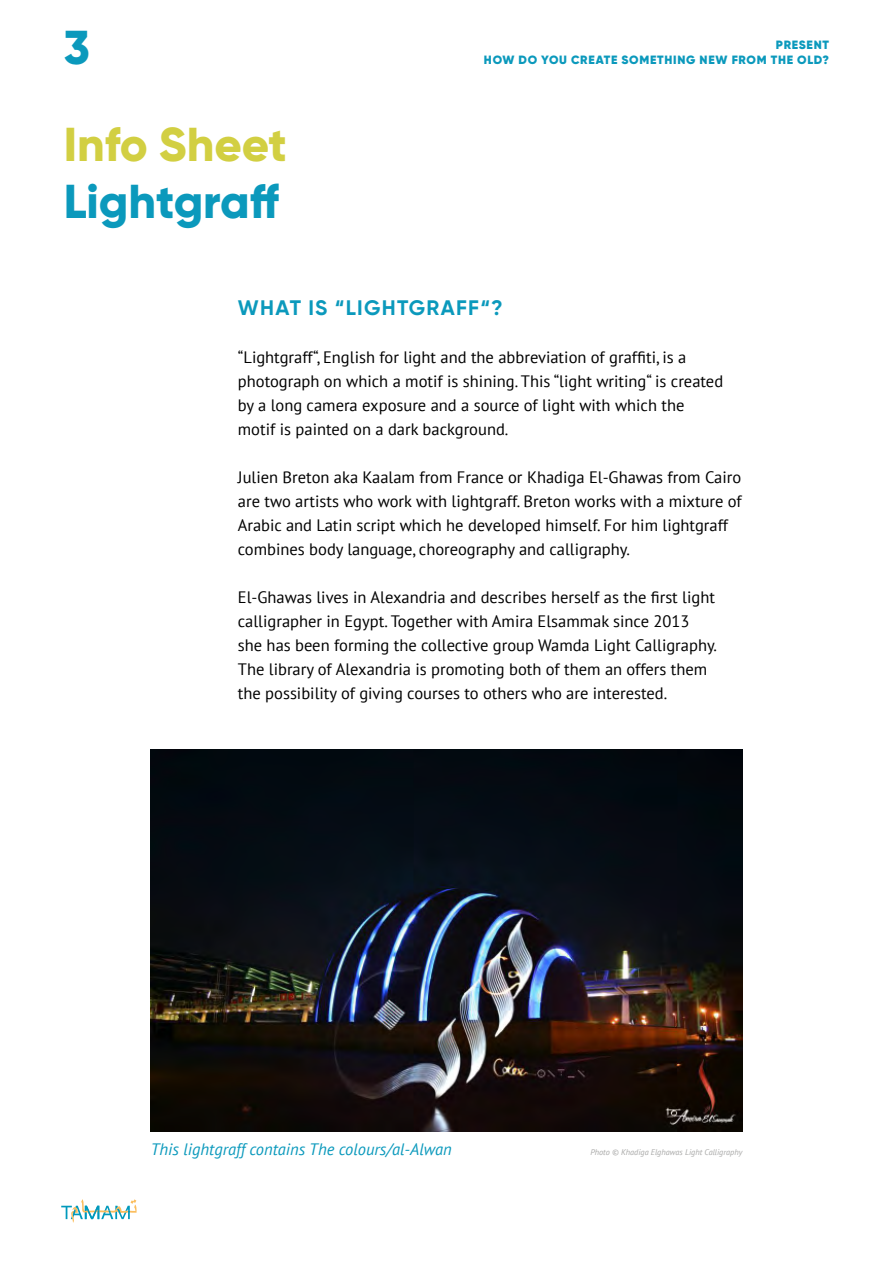
<style>
.page{position:relative;width:893px;height:1263px;background:#fff}
.page>*{position:absolute;margin:0;border:0;box-sizing:border-box;transform-origin:0 0}
.t1{font:800 47.55px "Gilroy";color:#0b99bc}
.t2{font:800 47.55px "Gilroy";color:#d2cf42}
.t3{font:700 21px "Gilroy";letter-spacing:.06em;color:#0b99bc}
.t4{font:16.5px/24px "PT Sans";color:#000}
.t5{font:italic 16.5px "PT Sans";color:#0b99bc}
.t6{font:900 12px "Gilroy";letter-spacing:.06em;color:#0b99bc}
.t7{font:italic 8.25px "PT Sans";color:#a8a8a7}
</style>
<div class="page">
<img style="left:151px;top:749px;width:591px;height:382px">
<svg style="left:61px;top:1199px;width:76px;height:24px"></svg>
<h1 class="t1" style="left:64px;top:17px;width:28px">3</h1>
<h1 class="t2" style="left:64px;top:114px;width:225px">Info Sheet</h1>
<h1 class="t1" style="left:64px;top:171px;width:216px">Lightgraff</h1>
<p class="t6" style="left:776px;top:38px;width:55px">PRESENT</p>
<p class="t6" style="left:484px;top:52px;width:347px">HOW DO YOU CREATE SOMETHING NEW FROM THE OLD?</p>
<p class="t3" style="left:238px;top:295px;width:266px">WHAT IS “LIGHTGRAFF“?</p>
<p class="t4" style="left:238px;top:345px;width:487px">“Lightgraff“, English for light and the abbreviation of graffiti, is a photograph on which a motif is shining. This “light writing“ is created by a long camera exposure and a source of light with which the motif is painted on a dark background.</p>
<p class="t4" style="left:238px;top:465px;width:505px">Julien Breton aka Kaalam from France or Khadiga El-Ghawas from Cairo are two artists who work with lightgraff. Breton works with a mixture of Arabic and Latin script which he developed himself. For him lightgraff combines body language, choreography and calligraphy.</p>
<p class="t4" style="left:238px;top:585px;width:481px">El-Ghawas lives in Alexandria and describes herself as the first light calligrapher in Egypt. Together with Amira Elsammak since 2013 she has been forming the collective group Wamda Light Calligraphy.<br>The library of Alexandria is promoting both of them an offers them the possibility of giving courses to others who are interested.</p>
<p class="t5" style="left:151px;top:1139px;width:302px">This lightgraff contains The colours/al-Alwan</p>
<p class="t7" style="left:590px;top:1147px;width:153px">Photo © Khadiga Elghawas Light Calligraphy</p>
</div>
